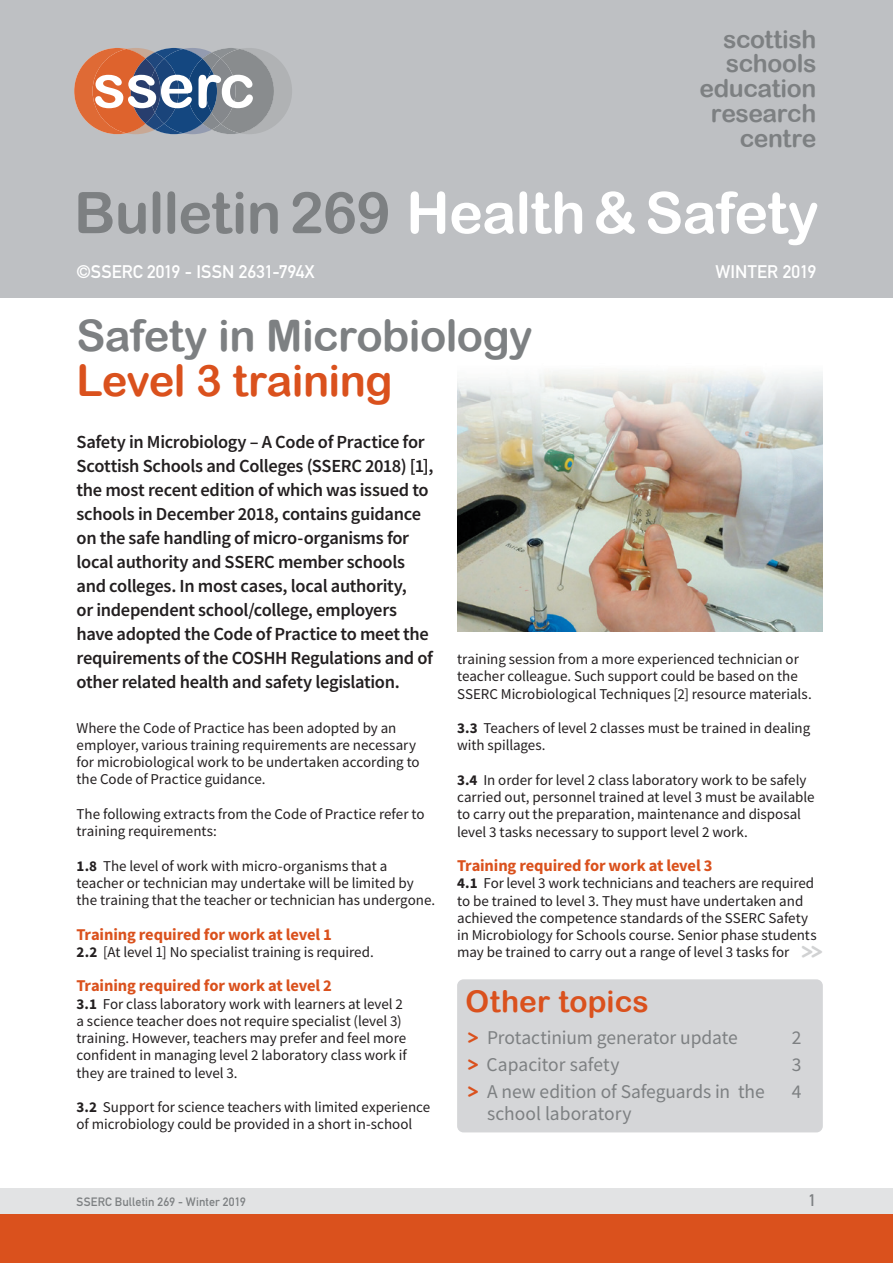
<style>
.page{position:relative;width:893px;height:1263px;background:#fff}
.page>*{position:absolute;margin:0;border:0;box-sizing:border-box;transform-origin:0 0}
.t1{font:57.45px "Arial Rounded MT Bold";letter-spacing:-.015em;color:#fff}
.t2{font:43.5px "Arial Rounded MT Bold";letter-spacing:-.015em;color:#7d8082}
.t3{font:43.5px "Arial Rounded MT Bold";letter-spacing:-.015em;color:#da511d}
.t4{font:30px "Arial Rounded MT Bold";letter-spacing:.005em;color:#da511d}
.t5{font:24.75px/24.8px "Arial Rounded MT Bold";letter-spacing:-.015em;color:#7d8082;text-align:right}
.t6{font:19.5px "Source Sans Pro";letter-spacing:-.005em;color:#7d8082}
.t7{font:600 18.45px/24px "Source Sans Pro";letter-spacing:-.02em;color:#231f20}
.t8{font:700 18px "DIN Alternate";letter-spacing:.005em;color:#fff}
.t9{font:700 16.5px "Source Sans Pro";letter-spacing:-.01em;color:#da511d}
.t10{font:700 16.5px "DIN Alternate";color:#7d8082}
.t11{font:15px/17.2px "Source Sans Pro";color:#231f20}
.t12{font:700 12px "DIN Alternate";letter-spacing:.015em;color:#7d8082}
.s1{color:#7d8082}
.s2{font-weight:700}
.s3{font-family:"Monoglyceride";font-weight:700;font-size:24.15px;color:#d1d2d3}
.s4{font-family:"Monoglyceride";font-weight:700;font-size:21.3px;color:#da511d}
</style>
<div class="page">
<div style="left:0;top:1188px;width:893px;height:26px;background:#e2e3e4"></div>
<div style="left:0;top:1214px;width:893px;height:49px;background:#da511d"></div>
<div style="left:457px;top:979px;width:366px;height:153px;background:#d5d6d8;border-radius:6px"></div>
<div style="left:0;top:0;width:893px;height:298px;background:#bec0c3"></div>
<svg style="left:74px;top:48px;width:218px;height:86px"></svg>
<img style="left:457px;top:372px;width:366px;height:259px">
<h3 class="t5" style="left:699px;top:26px;width:119px">scottish schools education research centre</h3>
<h1 class="t1" style="left:74px;top:179px;width:746px"><span class="s1">Bulletin 269</span> Health &amp; Safety</h1>
<p class="t8" style="left:77px;top:258px;width:239px">©SSERC 2019 - ISSN 2631-794X</p>
<p class="t8" style="left:715px;top:258px;width:103px">WINTER 2019</p>
<h2 class="t2" style="left:77px;top:310px;width:458px">Safety in Microbiology</h2>
<h2 class="t3" style="left:77px;top:355px;width:318px">Level 3 training</h2>
<p class="t7" style="left:77px;top:429px;width:358px">Safety in Microbiology – A Code of Practice for Scottish Schools and Colleges (SSERC 2018) [1], the most recent edition of which was issued to schools in December 2018, contains guidance on the safe handling of micro-organisms for local authority and SSERC member schools and colleges. In most cases, local authority,<br>or independent school/college, employers have adopted the Code of Practice to meet the requirements of the COSHH Regulations and of other related health and safety legislation.</p>
<p class="t11" style="left:77px;top:719px;width:345px">Where the Code of Practice has been adopted by an employer, various training requirements are necessary for microbiological work to be undertaken according to the Code of Practice guidance.</p>
<p class="t11" style="left:77px;top:805px;width:349px">The following extracts from the Code of Practice refer to training requirements:</p>
<p class="t11" style="left:77px;top:857px;width:360px"><span class="s2">1.8</span> The level of work with micro-organisms that a teacher or technician may undertake will be limited by the training that the teacher or technician has undergone.</p>
<p class="t9" style="left:77px;top:923px;width:257px">Training required for work at level 1</p>
<p class="t11" style="left:77px;top:943px;width:299px"><span class="s2">2.2</span> [At level 1] No specialist training is required.</p>
<p class="t9" style="left:77px;top:975px;width:257px">Training required for work at level 2</p>
<p class="t11" style="left:77px;top:995px;width:332px"><span class="s2">3.1</span> For class laboratory work with learners at level 2 a science teacher does not require specialist (level 3) training. However, teachers may prefer and feel more confident in managing level 2 laboratory class work if they are trained to level 3.</p>
<p class="t11" style="left:77px;top:1098px;width:355px"><span class="s2">3.2</span> Support for science teachers with limited experience of microbiology could be provided in a short in-school</p>
<p class="t11" style="left:457px;top:650px;width:356px">training session from a more experienced technician or teacher colleague. Such support could be based on the<br>SSERC Microbiological Techniques [2] resource materials.</p>
<p class="t11" style="left:457px;top:719px;width:355px"><span class="s2">3.3</span> Teachers of level 2 classes must be trained in dealing with spillages.</p>
<p class="t11" style="left:457px;top:771px;width:359px"><span class="s2">3.4</span> In order for level 2 class laboratory work to be safely carried out, personnel trained at level 3 must be available to carry out the preparation, maintenance and disposal level 3 tasks necessary to support level 2 work.</p>
<p class="t9" style="left:457px;top:854px;width:257px">Training required for work at level 3</p>
<p class="t11" style="left:457px;top:874px;width:367px"><span class="s2">4.1</span> For level 3 work technicians and teachers are required to be trained to level 3. They must have undertaken and achieved the competence standards of the SSERC Safety in Microbiology for Schools course. Senior phase students may be trained to carry out a range of level 3 tasks for <span class="s3">&gt;&gt;</span></p>
<h3 class="t4" style="left:466px;top:983px;width:185px">Other topics</h3>
<h3 class="t6" style="left:468px;top:1025px;width:271px"><span class="s4">&gt;</span> Protactinium generator update</h3>
<h3 class="t6" style="left:792px;top:1025px;width:11px">2</h3>
<h3 class="t6" style="left:468px;top:1052px;width:153px"><span class="s4">&gt;</span> Capacitor safety</h3>
<h3 class="t6" style="left:792px;top:1052px;width:11px">3</h3>
<h3 class="t6" style="left:468px;top:1079px;width:299px"><span class="s4">&gt;</span> A new edition of Safeguards in the</h3>
<h3 class="t6" style="left:792px;top:1079px;width:11px">4</h3>
<h3 class="t6" style="left:487px;top:1101px;width:146px">school laboratory</h3>
<p class="t12" style="left:77px;top:1192px;width:171px">SSERC Bulletin 269 - Winter 2019</p>
<p class="t10" style="left:808px;top:1187px;width:9px">1</p>
</div>
